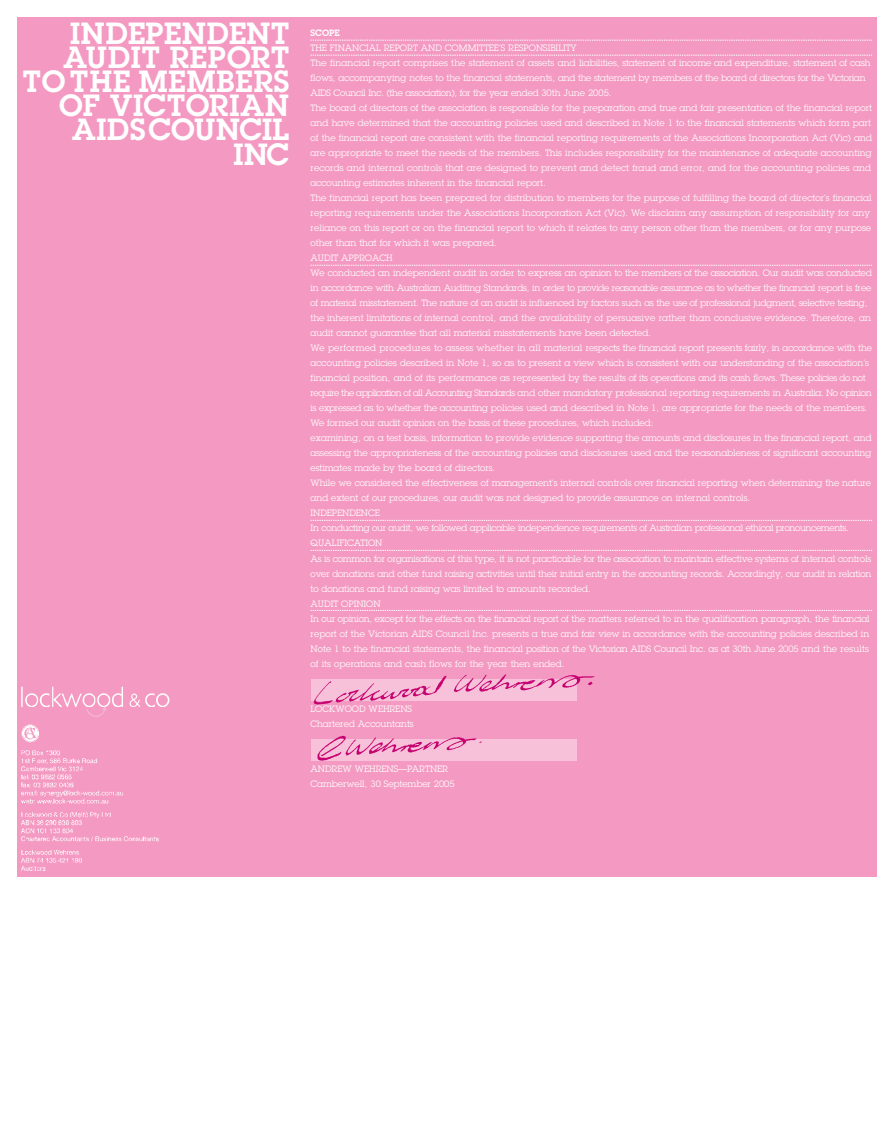
<style>
.page{position:relative;width:893px;height:1148px;background:#fff}
.page>*{position:absolute;margin:0;border:0;box-sizing:border-box;transform-origin:0 0}
.t1{font:600 30px/24px "Lubalin Graph LT";letter-spacing:.025em;color:#fff;text-align:right}
.t2{font:9px/15px "Lubalin Graph LT";color:#fff}
.t3{font:600 9px "Lubalin Graph LT";color:#fff}
</style>
<div class="page">
<div style="left:17px;top:17px;width:859px;height:859px;background:#f49ac2"></div>
<svg style="left:310px;top:40px;width:562px;height:1px"></svg>
<svg style="left:310px;top:55px;width:562px;height:1px"></svg>
<svg style="left:310px;top:265px;width:562px;height:1px"></svg>
<svg style="left:310px;top:520px;width:562px;height:1px"></svg>
<svg style="left:310px;top:550px;width:562px;height:1px"></svg>
<svg style="left:310px;top:610px;width:562px;height:1px"></svg>
<div style="left:310px;top:739px;width:266px;height:21px;background:#f7c2d9"></div>
<img style="left:310px;top:735px;width:174px;height:26px">
<img style="left:311px;top:674px;width:284px;height:31px">
<img style="left:21px;top:724px;width:138px;height:147px">
<img style="left:21px;top:686px;width:149px;height:20px">
<img style="left:86px;top:707px;width:21px;height:10px">
<h1 class="t1" style="left:23px;top:25px;width:268px">INDEPENDENT<br>AUDIT REPORT<br>TO THE MEMBERS<br>OF VICTORIAN<br>AIDS COUNCIL<br>INC</h1>
<p class="t3" style="left:310px;top:30px;width:31px">SCOPE</p>
<p class="t2" style="left:310px;top:42px;width:563px">THE FINANCIAL REPORT AND COMMITTEE’S RESPONSIBILITY<br>The financial report comprises the statement of assets and liabilities, statement of income and expenditure, statement of cash flows, accompanying notes to the financial statements, and the statement by members of the board of directors for the Victorian AIDS Council Inc. (the association), for the year ended 30th June 2005.<br>The board of directors of the association is responsible for the preparation and true and fair presentation of the financial report and have determined that the accounting policies used and described in Note 1 to the financial statements which form part of the financial report are consistent with the financial reporting requirements of the Associations Incorporation Act (Vic) and are appropriate to meet the needs of the members. This includes responsibility for the maintenance of adequate accounting records and internal controls that are designed to prevent and detect fraud and error, and for the accounting policies and accounting estimates inherent in the financial report.<br>The financial report has been prepared for distribution to members for the purpose of fulfilling the board of director’s financial reporting requirements under the Associations Incorporation Act (Vic). We disclaim any assumption of responsibility for any reliance on this report or on the financial report to which it relates to any person other than the members, or for any purpose other than that for which it was prepared.<br>AUDIT APPROACH<br>We conducted an independent audit in order to express an opinion to the members of the association. Our audit was conducted in accordance with Australian Auditing Standards, in order to provide reasonable assurance as to whether the financial report is free of material misstatement. The nature of an audit is influenced by factors such as the use of professional judgment, selective testing, the inherent limitations of internal control, and the availability of persuasive rather than conclusive evidence. Therefore, an audit cannot guarantee that all material misstatements have been detected.<br>We performed procedures to assess whether in all material respects the financial report presents fairly, in accordance with the accounting policies described in Note 1, so as to present a view which is consistent with our understanding of the association’s financial position, and of its performance as represented by the results of its operations and its cash flows. These policies do not require the application of all Accounting Standards and other mandatory professional reporting requirements in Australia. No opinion is expressed as to whether the accounting policies used and described in Note 1, are appropriate for the needs of the members.<br>We formed our audit opinion on the basis of these procedures, which included:<br>examining, on a test basis, information to provide evidence supporting the amounts and disclosures in the financial report, and assessing the appropriateness of the accounting policies and disclosures used and the reasonableness of significant accounting estimates made by the board of directors.<br>While we considered the effectiveness of management’s internal controls over financial reporting when determining the nature and extent of our procedures, our audit was not designed to provide assurance on internal controls.<br>INDEPENDENCE<br>In conducting our audit, we followed applicable independence requirements of Australian professional ethical pronouncements.<br>QUALIFICATION<br>As is common for organisations of this type, it is not practicable for the association to maintain effective systems of internal controls over donations and other fund raising activities until their initial entry in the accounting records. Accordingly, our audit in relation to donations and fund raising was limited to amounts recorded.<br>AUDIT OPINION<br>In our opinion, except for the effects on the financial report of the matters referred to in the qualification paragraph, the financial report of the Victorian AIDS Council Inc. presents a true and fair view in accordance with the accounting policies described in Note 1 to the financial statements, the financial position of the Victorian AIDS Council Inc. as at 30th June 2005 and the results of its operations and cash flows for the year then ended.</p>
<p class="t2" style="left:310px;top:702px;width:105px">LOCKWOOD WEHRENS<br>Chartered Accountants</p>
<p class="t2" style="left:310px;top:762px;width:146px">ANDREW WEHRENS—PARTNER<br>Camberwell, 30 September 2005</p>
</div>
